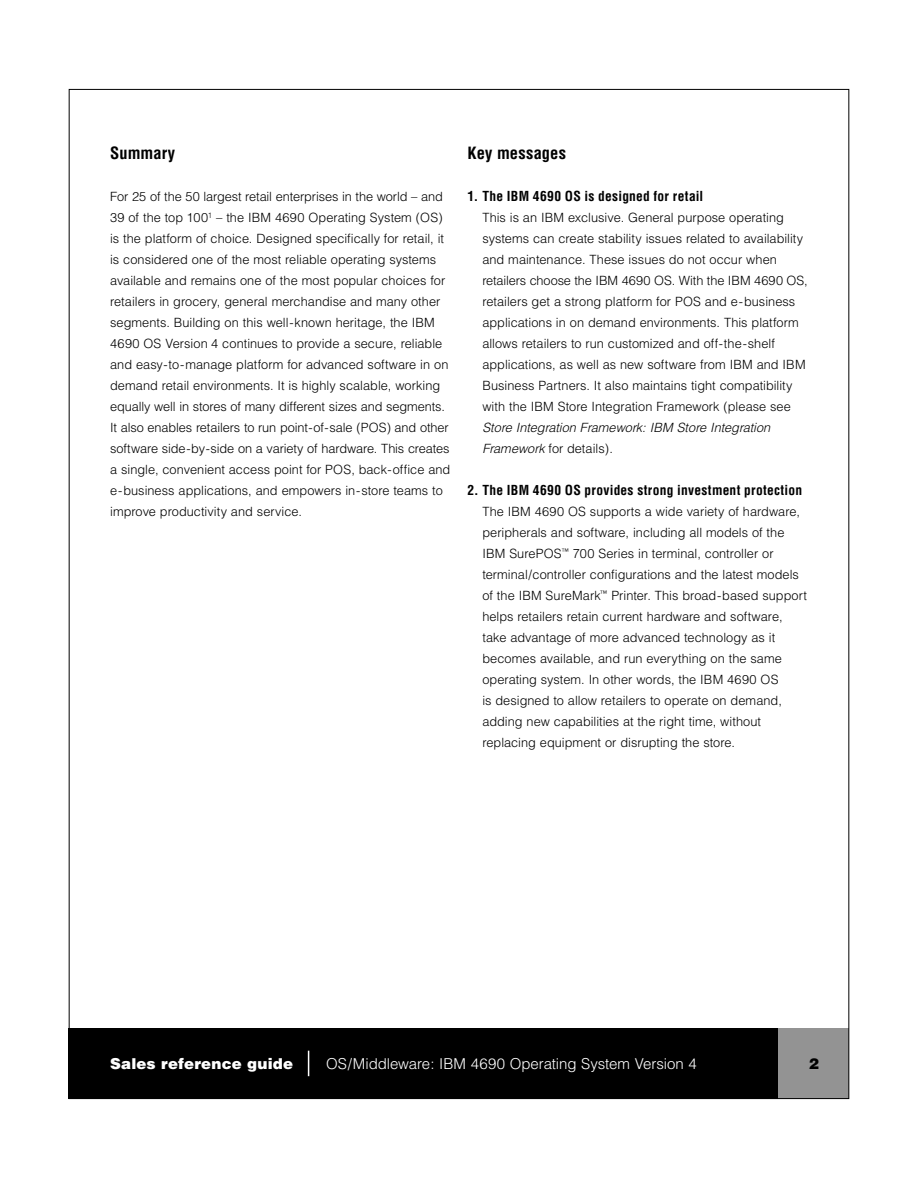
<style>
.page{position:relative;width:918px;height:1188px;background:#fff}
.page>*{position:absolute;margin:0;border:0;box-sizing:border-box;transform-origin:0 0}
.Main{font:700 condensed 16.5px "Helvetica";letter-spacing:.005em;color:#000}
.t1{font:300 15px "Helvetica";letter-spacing:-.005em;color:#fff}
.t2{font:900 15px "Helvetica";letter-spacing:.015em;color:#fff}
.t3{font:900 15px "Helvetica";color:#000}
.Subhead{font:700 condensed 13.5px "Helvetica";letter-spacing:.02em;color:#000}
.Helv_tex_indent{font:300 12.75px/21px "Helvetica";letter-spacing:.005em;color:#000}
.BR_2_3_column_Helvetica_text{font:300 12.75px/21px "Helvetica";color:#000}
.s1{font-style:italic}
</style>
<div class="page">
<div style="left:69px;top:1028px;width:780px;height:71px;background:#000"></div>
<div style="left:778px;top:1028px;width:71px;height:71px;background:#939393"></div>
<svg style="left:308px;top:1051px;width:1px;height:25px"></svg>
<p class="Main" style="left:110px;top:143px;width:67px">Summary</p>
<p class="BR_2_3_column_Helvetica_text" style="left:110px;top:186px;width:342px">For 25 of the 50 largest retail enterprises in the world – and 39 of the top 100<sup>1</sup> – the IBM 4690 Operating System (OS) is the platform of choice. Designed specifically for retail, it is considered one of the most reliable operating systems available and remains one of the most popular choices for retailers in grocery, general merchandise and many other segments. Building on this well-known heritage, the IBM 4690 OS Version 4 continues to provide a secure, reliable and easy-to-manage platform for advanced software in on demand retail environments. It is highly scalable, working equally well in stores of many different sizes and segments.<br>It also enables retailers to run point-of-sale (POS) and other software side-by-side on a variety of hardware. This creates a single, convenient access point for POS, back-office and e-business applications, and empowers in-store teams to improve productivity and service.</p>
<p class="Main" style="left:468px;top:143px;width:100px">Key messages</p>
<p class="Subhead" style="left:468px;top:188px;width:237px">1. The IBM 4690 OS is designed for retail</p>
<p class="Helv_tex_indent" style="left:482px;top:207px;width:327px">This is an IBM exclusive. General purpose operating systems can create stability issues related to availability and maintenance. These issues do not occur when retailers choose the IBM 4690 OS. With the IBM 4690 OS, retailers get a strong platform for POS and e-business applications in on demand environments. This platform allows retailers to run customized and off-the-shelf applications, as well as new software from IBM and IBM Business Partners. It also maintains tight compatibility with the IBM Store Integration Framework (please see <span class="s1">Store Integration Framework: IBM Store Integration Framework</span> for details).</p>
<p class="Subhead" style="left:468px;top:482px;width:336px">2. The IBM 4690 OS provides strong investment protection</p>
<p class="Helv_tex_indent" style="left:482px;top:501px;width:326px">The IBM 4690 OS supports a wide variety of hardware, peripherals and software, including all models of the IBM SurePOS<sup>™</sup> 700 Series in terminal, controller or terminal/controller configurations and the latest models of the IBM SureMark<sup>™</sup> Printer. This broad-based support helps retailers retain current hardware and software, take advantage of more advanced technology as it becomes available, and run everything on the same operating system. In other words, the IBM 4690 OS<br>is designed to allow retailers to operate on demand, adding new capabilities at the right time, without replacing equipment or disrupting the store.</p>
<p class="t2" style="left:110px;top:1054px;width:185px">Sales reference guide</p>
<p class="t1" style="left:326px;top:1055px;width:372px">OS/Middleware: IBM 4690 Operating System Version 4</p>
<p class="t3" style="left:809px;top:1054px;width:12px">2</p>
</div>
